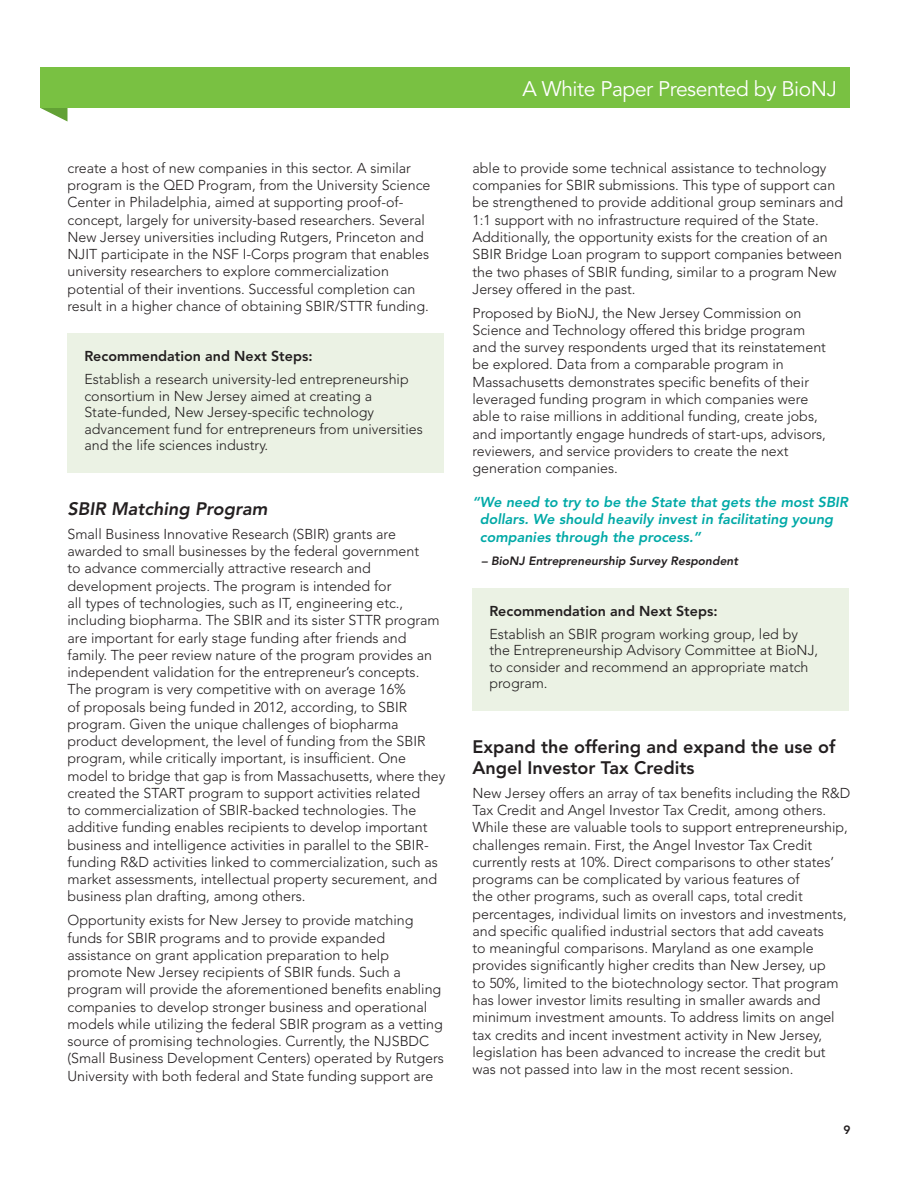
<style>
.page{position:relative;width:918px;height:1188px;background:#fff}
.page>*{position:absolute;margin:0;border:0;box-sizing:border-box;transform-origin:0 0}
.t1{font:21px "Avenir LT Std";letter-spacing:-.02em;color:#fff}
.t2{font:800 18px/21px "Avenir LT Std";color:#231f20}
.t3{font:italic 800 18px "Avenir LT Std";color:#231f20}
.t4{font:300 14.25px/17.2px "Avenir LT Std";color:#231f20}
.t5{font:italic 800 14.25px/17.2px "Avenir LT Std";color:#00a9a7}
.t6{font:800 14.25px "Avenir LT Std";color:#231f20}
.t7{font:italic 800 12px "Avenir LT Std";color:#231f20}
.t8{font:800 12px "Avenir LT Std";color:#231f20}
</style>
<div class="page">
<div style="left:40px;top:68px;width:810px;height:40px;background:#79c142"></div>
<svg style="left:40px;top:108px;width:28px;height:14px"></svg>
<div style="left:68px;top:334px;width:376px;height:139px;background:#ebf2e4"></div>
<div style="left:472px;top:588px;width:377px;height:123px;background:#ebf2e4"></div>
<p class="t4" style="left:68px;top:159px;width:365px">create a host of new companies in this sector. A similar program is the QED Program, from the University Science Center in Philadelphia, aimed at supporting proof-of&shy;concept, largely for university-based researchers. Several New Jersey universities including Rutgers, Princeton and NJIT participate in the NSF I-Corps program that enables university researchers to explore commercialization potential of their inventions. Successful completion can result in a higher chance of obtaining SBIR/STTR funding.</p>
<p class="t6" style="left:84px;top:348px;width:230px">Recommendation and Next Steps:</p>
<p class="t4" style="left:84px;top:371px;width:340px;line-height:16.5px">Establish a research university-led entrepreneurship consortium in New Jersey aimed at creating a State-funded, New Jersey-specific technology advancement fund for entrepreneurs from universities and the life sciences industry.</p>
<p class="t3" style="left:68px;top:498px;width:202px">SBIR Matching Program</p>
<p class="t4" style="left:68px;top:526px;width:379px">Small Business Innovative Research (SBIR) grants are awarded to small businesses by the federal government<br>to advance commercially attractive research and development projects. The program is intended for<br>all types of technologies, such as IT, engineering etc., including biopharma. The SBIR and its sister STTR program are important for early stage funding after friends and family. The peer review nature of the program provides an independent validation for the entrepreneur’s concepts.<br>The program is very competitive with on average 16%<br>of proposals being funded in 2012, according, to SBIR program. Given the unique challenges of biopharma product development, the level of funding from the SBIR program, while critically important, is insufficient. One model to bridge that gap is from Massachusetts, where they created the START program to support activities related<br>to commercialization of SBIR-backed technologies. The additive funding enables recipients to develop important business and intelligence activities in parallel to the SBIR&shy;funding R&amp;D activities linked to commercialization, such as market assessments, intellectual property securement, and business plan drafting, among others.</p>
<p class="t4" style="left:68px;top:912px;width:378px">Opportunity exists for New Jersey to provide matching funds for SBIR programs and to provide expanded assistance on grant application preparation to help promote New Jersey recipients of SBIR funds. Such a program will provide the aforementioned benefits enabling companies to develop stronger business and operational models while utilizing the federal SBIR program as a vetting source of promising technologies. Currently, the NJSBDC (Small Business Development Centers) operated by Rutgers University with both federal and State funding support are</p>
<h1 class="t1" style="left:523px;top:76px;width:316px">A White Paper Presented by BioNJ</h1>
<p class="t4" style="left:472px;top:159px;width:372px">able to provide some technical assistance to technology companies for SBIR submissions. This type of support can be strengthened to provide additional group seminars and 1:1 support with no infrastructure required of the State.<br>Additionally, the opportunity exists for the creation of an SBIR Bridge Loan program to support companies between the two phases of SBIR funding, similar to a program New Jersey offered in the past.</p>
<p class="t4" style="left:472px;top:304px;width:355px">Proposed by BioNJ, the New Jersey Commission on Science and Technology offered this bridge program and the survey respondents urged that its reinstatement be explored. Data from a comparable program in Massachusetts demonstrates specific benefits of their leveraged funding program in which companies were able to raise millions in additional funding, create jobs, and importantly engage hundreds of start-ups, advisors, reviewers, and service providers to create the next generation companies.</p>
<p class="t5" style="left:480px;top:494px;width:370px;text-indent:-7px">“We need to try to be the State that gets the most SBIR dollars. We should heavily invest in facilitating young companies through the process.”</p>
<p class="t7" style="left:482px;top:554px;width:258px">– BioNJ Entrepreneurship Survey Respondent</p>
<p class="t6" style="left:489px;top:602px;width:230px">Recommendation and Next Steps:</p>
<p class="t4" style="left:489px;top:626px;width:330px;line-height:16.5px">Establish an SBIR program working group, led by the Entrepreneurship Advisory Committee at BioNJ, to consider and recommend an appropriate match program.</p>
<p class="t2" style="left:472px;top:736px;width:364px">Expand the offering and expand the use of<br>Angel Investor Tax Credits</p>
<p class="t4" style="left:472px;top:784px;width:379px">New Jersey offers an array of tax benefits including the R&amp;D Tax Credit and Angel Investor Tax Credit, among others.<br>While these are valuable tools to support entrepreneurship, challenges remain. First, the Angel Investor Tax Credit currently rests at 10%. Direct comparisons to other states’ programs can be complicated by various features of<br>the other programs, such as overall caps, total credit percentages, individual limits on investors and investments, and specific qualified industrial sectors that add caveats<br>to meaningful comparisons. Maryland as one example provides significantly higher credits than New Jersey, up<br>to 50%, limited to the biotechnology sector. That program has lower investor limits resulting in smaller awards and minimum investment amounts. To address limits on angel tax credits and incent investment activity in New Jersey, legislation has been advanced to increase the credit but was not passed into law in the most recent session.</p>
<p class="t8" style="left:843px;top:1123px;width:9px">9</p>
</div>
